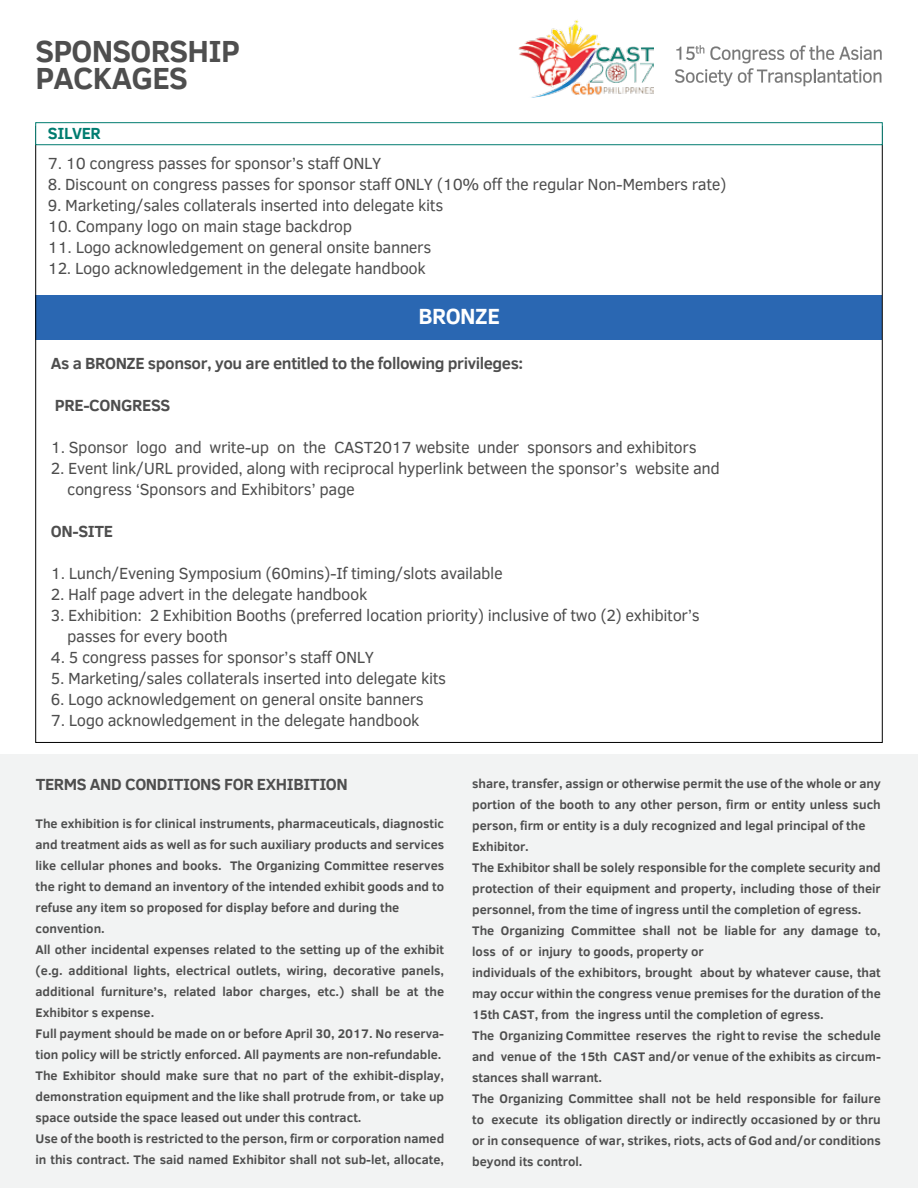
<style>
.page{position:relative;width:918px;height:1188px;background:#fff}
.page>*{position:absolute;margin:0;border:0;box-sizing:border-box;transform-origin:0 0}
.t1{font:700 31.35px/27.2px "Clear Sans";letter-spacing:-.025em;color:#4e4e4e}
.t2{font:700 22.5px "Clear Sans";letter-spacing:-.025em;color:#fff}
.t3{font:16.5px/21px "Clear Sans";letter-spacing:-.025em;color:#4e4e4e}
.t4{font:700 16.5px "Clear Sans";letter-spacing:-.025em;color:#4e4e4e}
.t5{font:700 16.5px "Clear Sans";letter-spacing:-.025em;color:#007c70}
.t6{font:700 12.75px/21px "Clear Sans";color:#4e4e4e}
</style>
<div class="page">
<div style="left:0;top:754px;width:918px;height:434px;background:#f2f3f3"></div>
<div style="left:36px;top:295px;width:846px;height:45px;background:#2a67b2"></div>
<svg style="left:675px;top:45px;width:207px;height:41px"></svg>
<img style="left:519px;top:19px;width:135px;height:78px">
<div style="left:36px;top:123px;width:846px;height:22px;background:#fff;border:1px solid #007c70"></div>
<h1 class="t1" style="left:35px;top:36px;width:206px">SPONSORSHIP<br>PACKAGES</h1>
<p class="t5" style="left:48px;top:121px;width:54px">SILVER</p>
<p class="t3" style="left:48px;top:153px;width:335px">7. 10 congress passes for sponsor’s staff ONLY</p>
<p class="t3" style="left:48px;top:174px;width:680px">8. Discount on congress passes for sponsor staff ONLY (10% off the regular Non-Members rate)</p>
<p class="t3" style="left:48px;top:195px;width:397px">9. Marketing/sales collaterals inserted into delegate kits</p>
<p class="t3" style="left:48px;top:216px;width:306px">10. Company logo on main stage backdrop</p>
<p class="t3" style="left:48px;top:237px;width:385px">11. Logo acknowledgement on general onsite banners</p>
<p class="t3" style="left:48px;top:258px;width:380px">12. Logo acknowledgement in the delegate handbook</p>
<h2 class="t2" style="left:419px;top:299px;width:83px">BRONZE</h2>
<p class="t4" style="left:51px;top:352px;width:474px">As a BRONZE sponsor, you are entitled to the following privileges:</p>
<p class="t4" style="left:55px;top:394px;width:117px">PRE-CONGRESS</p>
<p class="t3" style="left:51px;top:437px;width:647px">1. Sponsor logo and write-up on the CAST2017 website under sponsors and exhibitors</p>
<p class="t3" style="left:67px;top:458px;width:654px;text-indent:-16px">2. Event link/URL provided, along with reciprocal hyperlink between the sponsor’s website and congress ‘Sponsors and Exhibitors’ page</p>
<p class="t4" style="left:51px;top:520px;width:64px">ON-SITE</p>
<p class="t3" style="left:51px;top:563px;width:453px">1. Lunch/Evening Symposium (60mins)-If timing/slots available</p>
<p class="t3" style="left:51px;top:584px;width:318px">2. Half page advert in the delegate handbook</p>
<p class="t3" style="left:67px;top:605px;width:634px;text-indent:-16px">3. Exhibition: 2 Exhibition Booths (preferred location priority) inclusive of two (2) exhibitor’s passes for every booth</p>
<p class="t3" style="left:51px;top:647px;width:325px">4. 5 congress passes for sponsor’s staff ONLY</p>
<p class="t3" style="left:51px;top:668px;width:397px">5. Marketing/sales collaterals inserted into delegate kits</p>
<p class="t3" style="left:51px;top:689px;width:375px">6. Logo acknowledgement on general onsite banners</p>
<p class="t3" style="left:51px;top:710px;width:370px">7. Logo acknowledgement in the delegate handbook</p>
<p class="t4" style="left:36px;top:772px;width:314px">TERMS AND CONDITIONS FOR EXHIBITION</p>
<p class="t6" style="left:36px;top:812px;width:410px">The exhibition is for clinical instruments, pharmaceuticals, diagnostic and treatment aids as well as for such auxiliary products and services like cellular phones and books. The Organizing Committee reserves the right to demand an inventory of the intended exhibit goods and to refuse any item so proposed for display before and during the convention.<br>All other incidental expenses related to the setting up of the exhibit (e.g. additional lights, electrical outlets, wiring, decorative panels, additional furniture’s, related labor charges, etc.) shall be at the Exhibitor s expense.<br>Full payment should be made on or before April 30, 2017. No reserva&shy;tion policy will be strictly enforced. All payments are non-refundable.<br>The Exhibitor should make sure that no part of the exhibit-display, demonstration equipment and the like shall protrude from, or take up space outside the space leased out under this contract.<br>Use of the booth is restricted to the person, firm or corporation named in this contract. The said named Exhibitor shall not sub-let, allocate,</p>
<p class="t6" style="left:472px;top:773px;width:410px">share, transfer, assign or otherwise permit the use of the whole or any portion of the booth to any other person, firm or entity unless such person, firm or entity is a duly recognized and legal principal of the Exhibitor.<br>The Exhibitor shall be solely responsible for the complete security and protection of their equipment and property, including those of their personnel, from the time of ingress until the completion of egress.<br>The Organizing Committee shall not be liable for any damage to, loss of or injury to goods, property or<br>individuals of the exhibitors, brought about by whatever cause, that may occur within the congress venue premises for the duration of the 15th CAST, from the ingress until the completion of egress.<br>The Organizing Committee reserves the right to revise the schedule and venue of the 15th CAST and/or venue of the exhibits as circum&shy;stances shall warrant.<br>The Organizing Committee shall not be held responsible for failure to execute its obligation directly or indirectly occasioned by or thru or in consequence of war, strikes, riots, acts of God and/or conditions beyond its control.</p>
</div>
